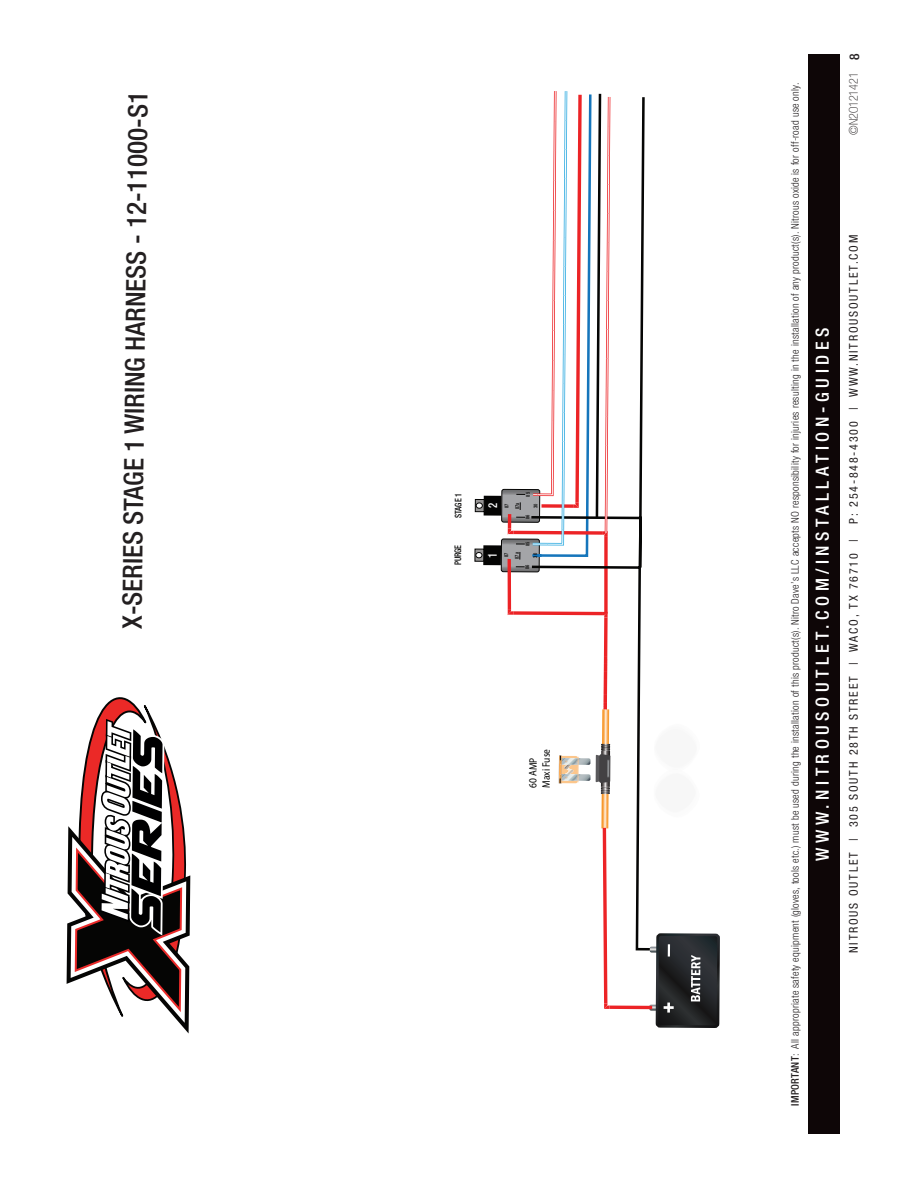
<style>
.page{position:relative;width:918px;height:1188px;background:#fff}
.page>*{position:absolute;margin:0;border:0;box-sizing:border-box;transform-origin:0 0}
.t1{font:500 condensed 27px "Helvetica Neue LT Pro";color:#231f20}
.t2{font:500 condensed 18px "Helvetica Neue LT Pro";letter-spacing:.25em;color:#fff}
.t3{font:500 condensed 12.3px "Helvetica Neue LT Pro";color:#fff;scale:.86 1}
.t4{font:condensed 12px "Helvetica Neue LT Pro";letter-spacing:.15em;color:#231f20}
.t5{font:100 condensed 12px "Helvetica Neue LT Pro";color:#231f20}
.t6{font:10.95px/13.2px "Myriad Pro";letter-spacing:-.01em;color:#050504;scale:.86 1}
.t7{font:300 condensed 10.5px "Helvetica Neue LT Pro";letter-spacing:.025em;color:#231f20}
.t8{font:500 condensed 9.15px "Helvetica Neue LT Pro";letter-spacing:-.01em;color:#050504;scale:.86 1}
.t9{font:500 condensed 5.25px/10.5px "Helvetica Neue LT Pro";letter-spacing:-.005em;color:#050504;scale:.86 1}
.s1{font-weight:500}
.s2{font-weight:500;font-size:13.5px}
</style>
<div class="page">
<div style="left:808px;top:54px;width:32px;height:1080px;background:#0e0607"></div>
<svg style="left:66px;top:97px;width:579px;height:887px"></svg>
<svg style="left:602px;top:828px;width:117px;height:199px"></svg>
<svg style="left:501px;top:91px;width:109px;height:619px"></svg>
<svg style="left:67px;top:97px;width:123px;height:937px"></svg>
<p class="t1" style="left:114px;top:628px;width:539px;rotate:-89deg">X-SERIES STAGE 1 WIRING HARNESS - 12-11000-S1</p>
<p class="t8" style="left:453px;top:518px;width:31px;rotate:-90deg">STAGE 1</p>
<p class="t8" style="left:452px;top:565px;width:25px;rotate:-90deg">PURGE</p>
<p class="t9" style="left:523px;top:497px;width:7px;rotate:-90deg">85</p>
<p class="t9" style="left:501px;top:509px;width:9px;rotate:-90deg">87<br>87a</p>
<p class="t3" style="left:485px;top:508px;width:8px;rotate:-90deg">2</p>
<p class="t9" style="left:530px;top:508px;width:7px;rotate:-90deg">30</p>
<p class="t9" style="left:522px;top:519px;width:7px;rotate:-90deg">86</p>
<p class="t9" style="left:522px;top:546px;width:7px;rotate:-90deg">85</p>
<p class="t9" style="left:501px;top:559px;width:9px;rotate:-90deg">87<br>87a</p>
<p class="t3" style="left:485px;top:558px;width:8px;rotate:-90deg">1</p>
<p class="t9" style="left:530px;top:558px;width:7px;rotate:-90deg">30</p>
<p class="t9" style="left:522px;top:569px;width:7px;rotate:-90deg">86</p>
<p class="t6" style="left:526px;top:788px;width:47px;rotate:-90deg">60 AMP<br>Maxi Fuse</p>
<p class="t7" style="left:789px;top:1106px;width:1025px;rotate:-90deg"><span class="s1">IMPORTANT</span>: All appropriate safety equipment (gloves, tools etc.) must be used during the installation of this product(s). Nitro Dave’s LLC accepts NO responsibility for injuries resulting in the installation of any product(s). Nitrous oxide is for off-road use only.</p>
<h2 class="t2" style="left:812px;top:861px;width:534px;rotate:-90deg">WWW.NITROUSOUTLET.COM/INSTALLATION-GUIDES</h2>
<p class="t5" style="left:847px;top:135px;width:83px;rotate:-90deg">©N2O121421 <span class="s2">8</span></p>
<p class="t4" style="left:847px;top:524px;width:290px;rotate:-90deg">P: 254-848-4300 | WWW.NITROUSOUTLET.COM</p>
<p class="t4" style="left:847px;top:953px;width:415px;rotate:-90deg">NITROUS OUTLET | 305 SOUTH 28TH STREET | WACO, TX 76710 |</p>
</div>
